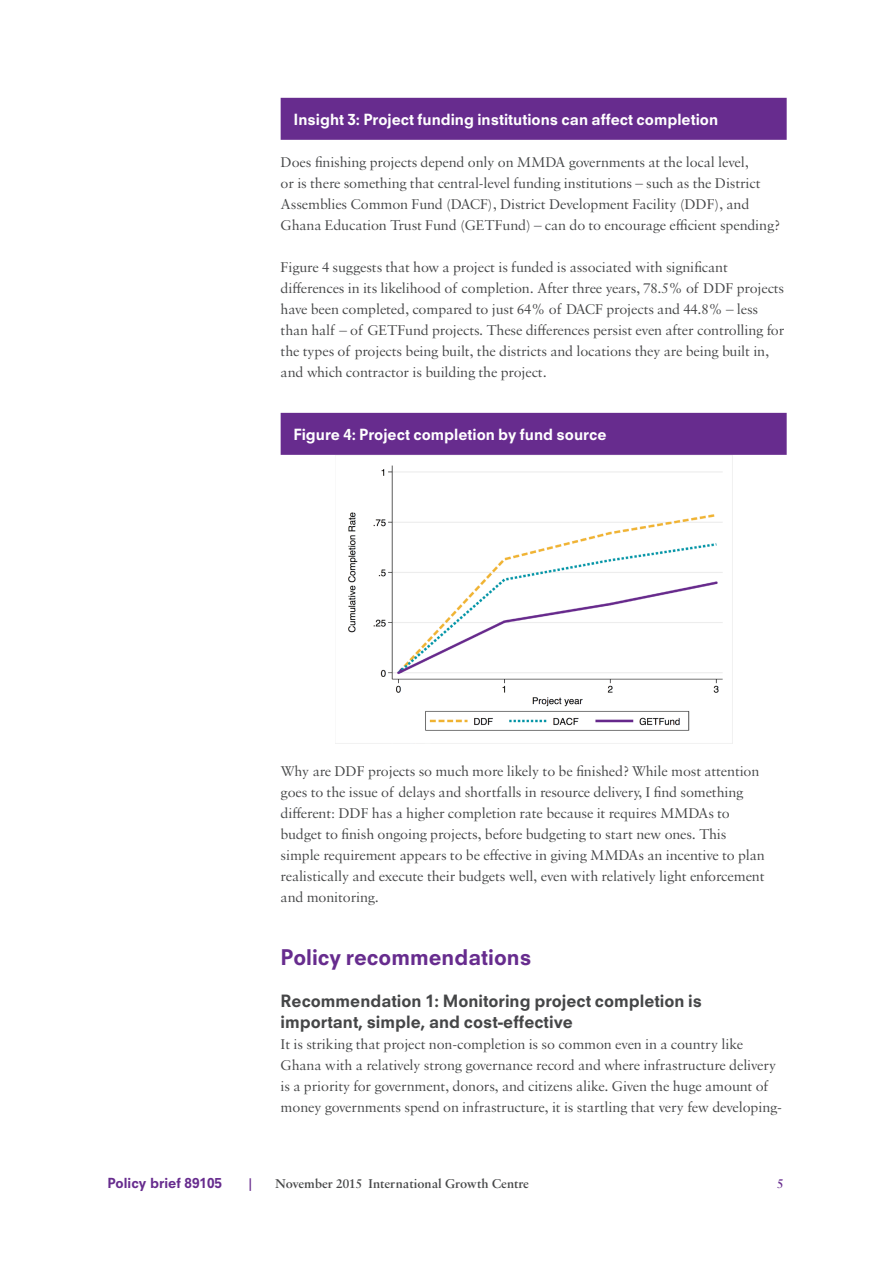
<style>
.page{position:relative;width:893px;height:1263px;background:#fff}
.page>*{position:absolute;margin:0;border:0;box-sizing:border-box;transform-origin:0 0}
.Chapter_head{font:800 21px "Neuzeit SLT Std";color:#672c8e}
.Subhead_a{font:800 16.5px/21px "Neuzeit SLT Std";color:#454647}
.Body{font:15px/21px "Sabon MT Std";letter-spacing:-.01em;color:#454647}
.Figure_head___tabl{font:800 15px "Neuzeit SLT Std";color:#fff}
.t1{font:600 13.5px "Sabon MT Std";color:#454647}
.t2{font:800 13.5px "Neuzeit SLT Std";color:#672c8e}
.t3{font:600 13.5px "Sabon MT Std";color:#672c8e}
</style>
<div class="page">
<div style="left:281px;top:98px;width:506px;height:42px;background:#672c8e"></div>
<div style="left:281px;top:413px;width:506px;height:42px;background:#672c8e"></div>
<img style="left:335px;top:465px;width:397px;height:279px">
<p class="Figure_head___tabl" style="left:293px;top:110px;width:426px">Insight 3: Project funding institutions can affect completion</p>
<p class="Body" style="left:281px;top:151px;width:500px">Does finishing projects depend only on MMDA governments at the local level,<br>or is there something that central-level funding institutions – such as the District Assemblies Common Fund (DACF), District Development Facility (DDF), and Ghana Education Trust Fund (GETFund) – can do to encourage efficient spending?</p>
<p class="Body" style="left:281px;top:256px;width:505px">Figure 4 suggests that how a project is funded is associated with significant differences in its likelihood of completion. After three years, 78.5% of DDF projects have been completed, compared to just 64% of DACF projects and 44.8% – less than half – of GETFund projects. These differences persist even after controlling for the types of projects being built, the districts and locations they are being built in, and which contractor is building the project.</p>
<p class="Figure_head___tabl" style="left:293px;top:425px;width:315px">Figure 4: Project completion by fund source</p>
<p class="Body" style="left:281px;top:760px;width:486px">Why are DDF projects so much more likely to be finished? While most attention goes to the issue of delays and shortfalls in resource delivery, I find something different: DDF has a higher completion rate because it requires MMDAs to budget to finish ongoing projects, before budgeting to start new ones. This simple requirement appears to be effective in giving MMDAs an incentive to plan realistically and execute their budgets well, even with relatively light enforcement and monitoring.</p>
<p class="Chapter_head" style="left:281px;top:944px;width:252px">Policy recommendations</p>
<p class="Subhead_a" style="left:281px;top:990px;width:423px">Recommendation 1: Monitoring project completion is important, simple, and cost-effective</p>
<p class="Body" style="left:281px;top:1033px;width:503px">It is striking that project non-completion is so common even in a country like Ghana with a relatively strong governance record and where infrastructure delivery is a priority for government, donors, and citizens alike. Given the huge amount of money governments spend on infrastructure, it is startling that very few developing-</p>
<p class="t2" style="left:107px;top:1175px;width:116px">Policy brief 89105</p>
<p class="t3" style="left:249px;top:1176px;width:5px">|</p>
<p class="t1" style="left:275px;top:1176px;width:255px">November 2015 International Growth Centre</p>
<p class="t3" style="left:777px;top:1176px;width:8px">5</p>
</div>
